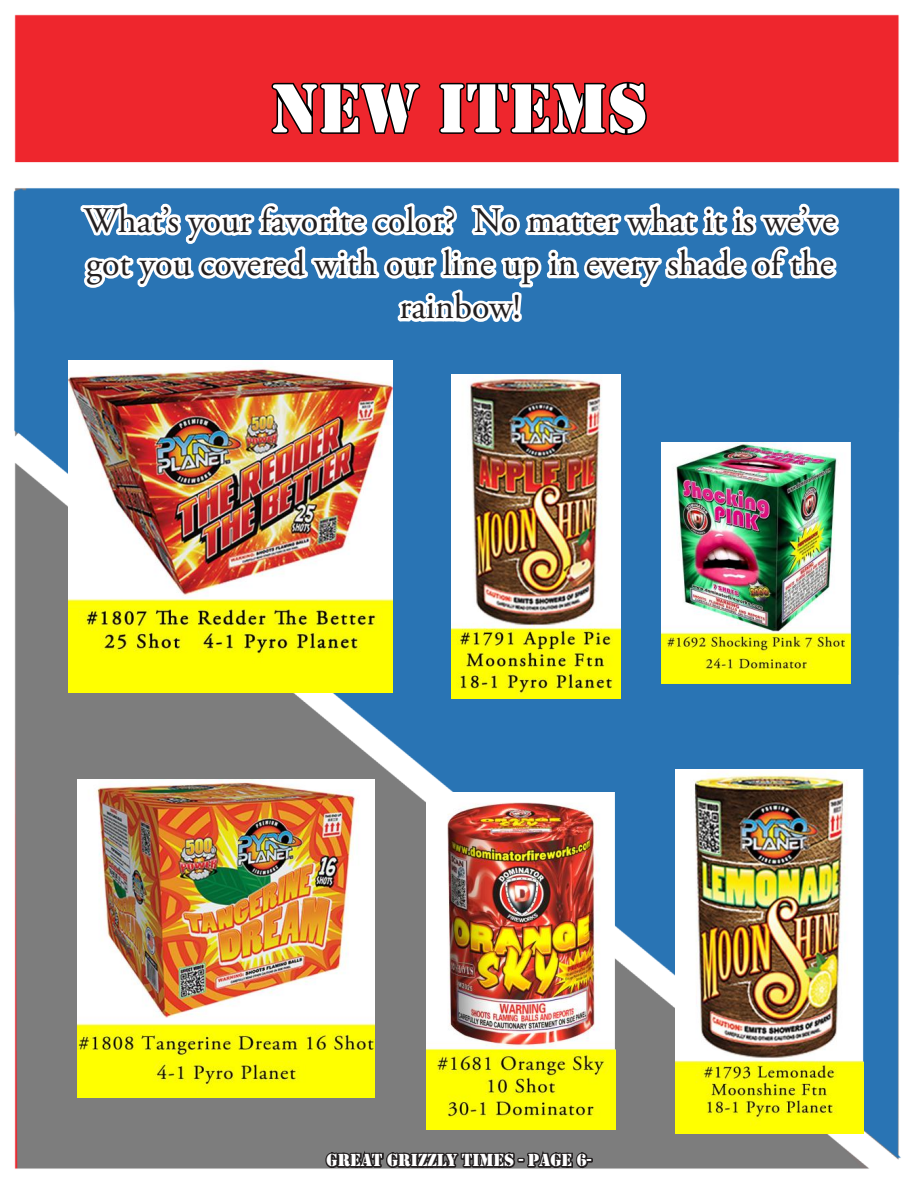
<style>
.page{position:relative;width:918px;height:1188px;background:#fff}
.page>*{position:absolute;margin:0;border:0;box-sizing:border-box;transform-origin:0 0}
.t1{font:72px "Stencil";color:#fff}
.t2{font:36px/43.2px "Adobe Garamond Pro";color:#231f20;text-align:center}
.t3{font:18px "Stencil";color:#fff}
</style>
<div class="page">
<img style="left:13px;top:14px;width:888px;height:1155px">
<svg style="left:323px;top:1135px;width:273px;height:34px"></svg>
<svg style="left:269px;top:80px;width:154px;height:56px"></svg>
<svg style="left:437px;top:72px;width:212px;height:65px"></svg>
<svg style="left:78px;top:176px;width:764px;height:488px"></svg>
<img style="left:68px;top:361px;width:324px;height:332px">
<img style="left:451px;top:375px;width:170px;height:324px">
<img style="left:662px;top:442px;width:188px;height:242px">
<img style="left:78px;top:780px;width:296px;height:318px">
<img style="left:427px;top:793px;width:189px;height:337px">
<img style="left:675px;top:769px;width:189px;height:365px">
<p class="t1" style="left:270px;top:67px;width:379px">NEW ITEMS</p>
<p class="t2" style="left:84px;top:200px;width:754px">What’s your favorite color? No matter what it is we’ve got you covered with our line up in every shade of the rainbow!</p>
<p class="t3" style="left:327px;top:1150px;width:266px">GREAT GRIZZLY TIMES - PAGE 6-</p>
</div>
